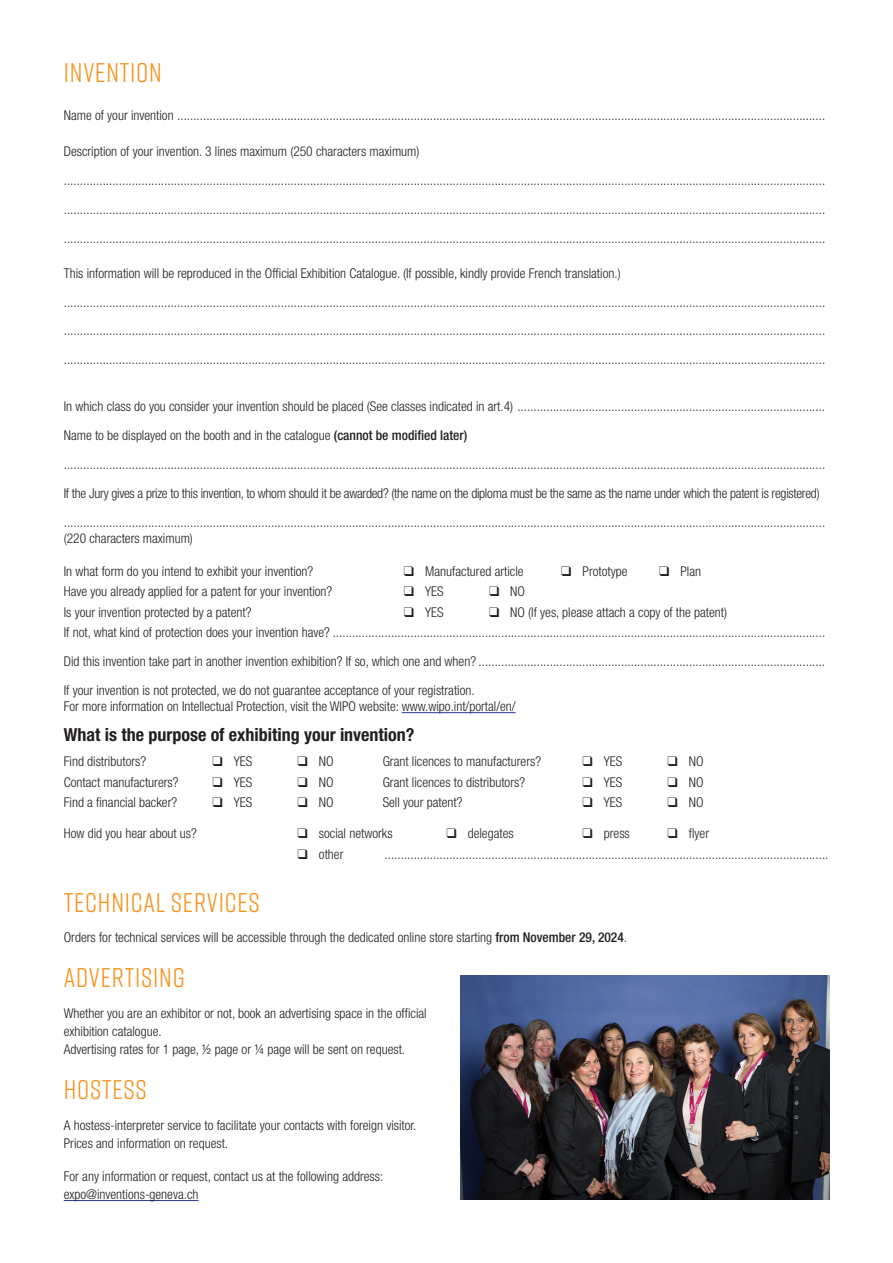
<style>
.page{position:relative;width:893px;height:1263px;background:#fff}
.page>*{position:absolute;margin:0;border:0;box-sizing:border-box;transform-origin:0 0}
.Titre_orange{font:27px "Rift";letter-spacing:.03em;color:#f7931d}
.Titre3{font:700 condensed 18px "Helvetica Neue LT Std";color:#231f20}
.Pointillés_1{font:300 condensed 13.5px/18px "Helvetica Neue LT Std";color:#231f20}
.QUESTIONS_2{font:300 condensed 13.5px "Helvetica Neue LT Std";color:#231f20}
.Titre_orange-2{font:300 condensed 13.5px/18px "Helvetica Neue LT Std";color:#231f20}
.QUESTIONS{font:300 condensed 13.5px "Helvetica Neue LT Std";color:#231f20}
.Normal_9pts{font:300 condensed 13.5px "Helvetica Neue LT Std";color:#231f20}
.Pointillés_1-2{font:300 condensed 13.5px "Helvetica Neue LT Std";letter-spacing:-.02em;color:#231f20}
.Normal_10pts{font:300 condensed 13.5px "Helvetica Neue LT Std";color:#231f20}
.s1{font-weight:500}
</style>
<div class="page">
<hr style="left:402px;top:712px;width:114px;height:1px;background:#273895">
<hr style="left:64px;top:1200px;width:134px;height:1px;background:#273895">
<img style="left:461px;top:975px;width:368px;height:225px">
<p class="Titre_orange" style="left:64px;top:54px;width:100px">INVENTION</p>
<p class="Pointillés_1" style="left:64px;top:107px;width:763px">Name of your invention ........................................................................................................................................................................................................</p>
<p class="Pointillés_1" style="left:64px;top:143px;width:357px">Description of your invention. 3 lines maximum (250 characters maximum)</p>
<p class="Pointillés_1" style="left:64px;top:172px;width:763px">...........................................................................................................................................................................................................................................</p>
<p class="Pointillés_1" style="left:64px;top:200px;width:763px">...........................................................................................................................................................................................................................................</p>
<p class="Pointillés_1" style="left:64px;top:229px;width:763px">...........................................................................................................................................................................................................................................</p>
<p class="Normal_10pts" style="left:64px;top:265px;width:558px">This information will be reproduced in the Official Exhibition Catalogue. (If possible, kindly provide French translation.)</p>
<p class="Pointillés_1" style="left:64px;top:293px;width:763px">...........................................................................................................................................................................................................................................</p>
<p class="Pointillés_1" style="left:64px;top:322px;width:763px">...........................................................................................................................................................................................................................................</p>
<p class="Pointillés_1" style="left:64px;top:351px;width:763px">...........................................................................................................................................................................................................................................</p>
<p class="Pointillés_1" style="left:64px;top:397px;width:763px">In which class do you consider your invention should be placed (See classes indicated in art.4) ...............................................................................................</p>
<p class="Pointillés_1" style="left:64px;top:426px;width:405px">Name to be displayed on the booth and in the catalogue <span class="s1">(cannot be modified later)</span></p>
<p class="Pointillés_1" style="left:64px;top:455px;width:763px">...........................................................................................................................................................................................................................................</p>
<p class="Pointillés_1-2" style="left:64px;top:486px;width:757px">If the Jury gives a prize to this invention, to whom should it be awarded? (the name on the diploma must be the same as the name under which the patent is registered)</p>
<p class="Pointillés_1" style="left:64px;top:513px;width:763px">...........................................................................................................................................................................................................................................</p>
<p class="Pointillés_1" style="left:64px;top:529px;width:131px">(220 characters maximum)</p>
<p class="QUESTIONS" style="left:64px;top:563px;width:251px">In what form do you intend to exhibit your invention?</p>
<p class="QUESTIONS" style="left:404px;top:563px;width:121px">❑ Manufactured article</p>
<p class="QUESTIONS" style="left:561px;top:563px;width:68px">❑ Prototype</p>
<p class="QUESTIONS" style="left:659px;top:563px;width:43px">❑ Plan</p>
<p class="QUESTIONS" style="left:64px;top:584px;width:270px">Have you already applied for a patent for your invention?</p>
<p class="QUESTIONS" style="left:404px;top:584px;width:41px">❑ YES</p>
<p class="QUESTIONS" style="left:489px;top:584px;width:38px">❑ NO</p>
<p class="QUESTIONS" style="left:64px;top:604px;width:189px">Is your invention protected by a patent?</p>
<p class="QUESTIONS" style="left:404px;top:604px;width:41px">❑ YES</p>
<p class="QUESTIONS" style="left:489px;top:604px;width:240px">❑ NO (If yes, please attach a copy of the patent)</p>
<p class="Pointillés_1" style="left:64px;top:623px;width:763px">If not, what kind of protection does your invention have? ........................................................................................................................................................</p>
<p class="Pointillés_1" style="left:64px;top:652px;width:763px">Did this invention take part in another invention exhibition? If so, which one and when? ...........................................................................................................</p>
<p class="Normal_9pts" style="left:64px;top:683px;width:412px">If your invention is not protected, we do not guarantee acceptance of your registration.</p>
<p class="Normal_9pts" style="left:64px;top:699px;width:453px">For more information on Intellectual Protection, visit the WIPO website: www.wipo.int/portal/en/</p>
<p class="Titre3" style="left:64px;top:724px;width:352px">What is the purpose of exhibiting your invention?</p>
<p class="QUESTIONS_2" style="left:64px;top:754px;width:84px">Find distributors?</p>
<p class="QUESTIONS_2" style="left:213px;top:754px;width:41px">❑ YES</p>
<p class="QUESTIONS_2" style="left:298px;top:754px;width:38px">❑ NO</p>
<p class="QUESTIONS_2" style="left:383px;top:754px;width:160px">Grant licences to manufacturers?</p>
<p class="QUESTIONS_2" style="left:583px;top:754px;width:41px">❑ YES</p>
<p class="QUESTIONS_2" style="left:668px;top:754px;width:38px">❑ NO</p>
<p class="QUESTIONS_2" style="left:64px;top:774px;width:116px">Contact manufacturers?</p>
<p class="QUESTIONS_2" style="left:213px;top:774px;width:41px">❑ YES</p>
<p class="QUESTIONS_2" style="left:298px;top:774px;width:38px">❑ NO</p>
<p class="QUESTIONS_2" style="left:383px;top:774px;width:144px">Grant licences to distributors?</p>
<p class="QUESTIONS_2" style="left:583px;top:774px;width:41px">❑ YES</p>
<p class="QUESTIONS_2" style="left:668px;top:774px;width:38px">❑ NO</p>
<p class="QUESTIONS_2" style="left:64px;top:794px;width:115px">Find a financial backer?</p>
<p class="QUESTIONS_2" style="left:213px;top:794px;width:41px">❑ YES</p>
<p class="QUESTIONS_2" style="left:298px;top:794px;width:38px">❑ NO</p>
<p class="QUESTIONS_2" style="left:383px;top:794px;width:81px">Sell your patent?</p>
<p class="QUESTIONS_2" style="left:583px;top:794px;width:41px">❑ YES</p>
<p class="QUESTIONS_2" style="left:668px;top:794px;width:38px">❑ NO</p>
<p class="QUESTIONS_2" style="left:64px;top:826px;width:135px">How did you hear about us?</p>
<p class="QUESTIONS_2" style="left:298px;top:826px;width:96px">❑ social networks</p>
<p class="QUESTIONS_2" style="left:446px;top:826px;width:69px">❑ delegates</p>
<p class="QUESTIONS_2" style="left:583px;top:826px;width:49px">❑ press</p>
<p class="QUESTIONS_2" style="left:668px;top:826px;width:43px">❑ flyer</p>
<p class="QUESTIONS_2" style="left:298px;top:846px;width:47px">❑ other</p>
<p class="QUESTIONS_2" style="left:385px;top:846px;width:445px">.........................................................................................................................................</p>
<p class="Titre_orange" style="left:64px;top:883px;width:198px">TECHNICAL SERVICES</p>
<p class="Titre_orange-2" style="left:64px;top:928px;width:565px">Orders for technical services will be accessible through the dedicated online store starting <span class="s1">from November 29, 2024</span>.</p>
<p class="Titre_orange" style="left:64px;top:959px;width:123px">ADVERTISING</p>
<p class="Titre_orange-2" style="left:64px;top:1004px;width:364px">Whether you are an exhibitor or not, book an advertising space in the official exhibition catalogue.<br>Advertising rates for 1 page, ½ page or ¼ page will be sent on request.</p>
<p class="Titre_orange" style="left:64px;top:1071px;width:85px">HOSTESS</p>
<p class="Titre_orange-2" style="left:64px;top:1116px;width:354px">A hostess-interpreter service to facilitate your contacts with foreign visitor.<br>Prices and information on request.</p>
<p class="Pointillés_1" style="left:64px;top:1167px;width:321px">For any information or request, contact us at the following address: expo@inventions-geneva.ch</p>
</div>
